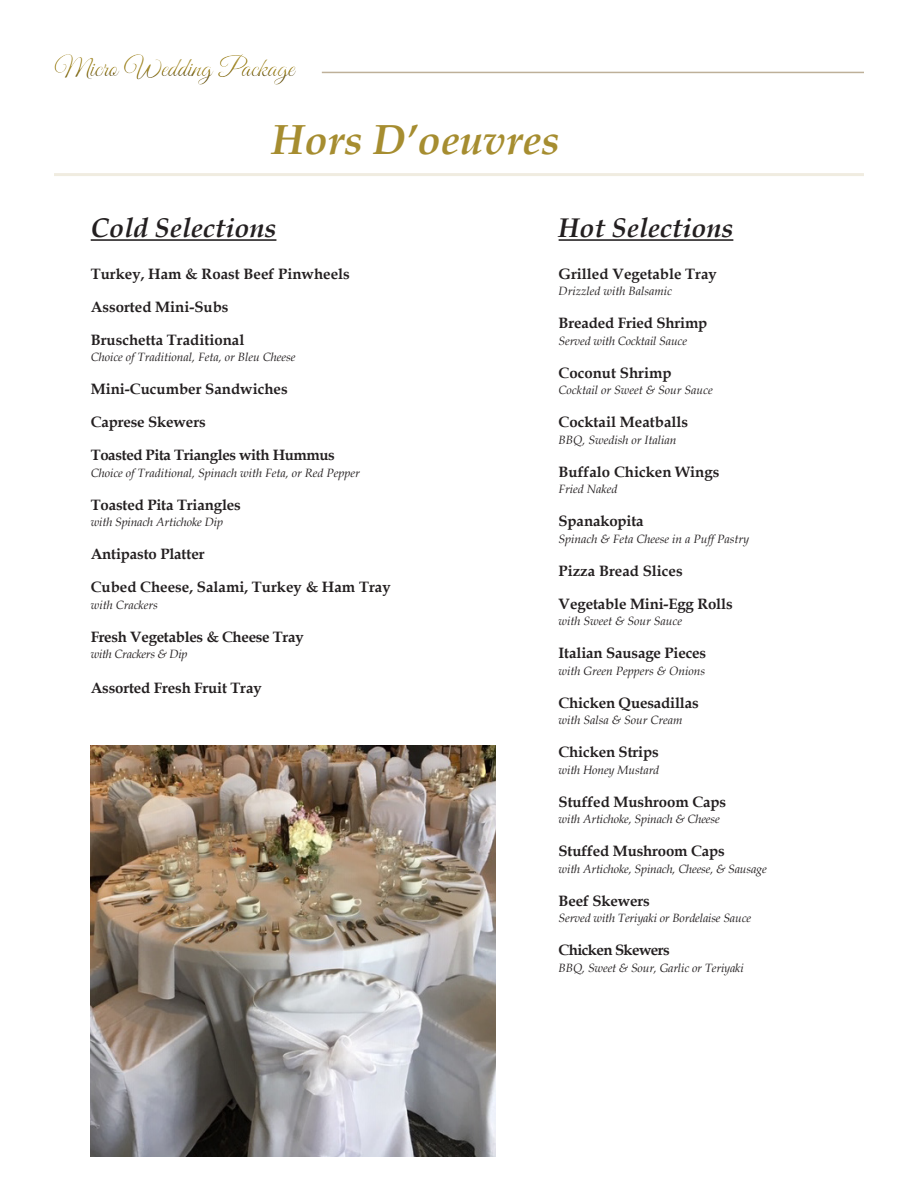
<style>
.page{position:relative;width:918px;height:1188px;background:#fff}
.page>*{position:absolute;margin:0;border:0;box-sizing:border-box;transform-origin:0 0}
.t1{font:italic 700 42px "Book Antiqua";color:#a68d30}
.t2{font:italic 700 27px "Book Antiqua";color:#231f20}
.t3{font:27px "Great Vibes";color:#a68d30}
.t4{font:700 15px "Book Antiqua";letter-spacing:-.01em;color:#231f20}
.t5{font:700 15px "Book Antiqua";letter-spacing:-.04em;color:#231f20}
.t6{font:italic 12px "Book Antiqua";color:#231f20}
.t7{font:italic 12px "Book Antiqua";letter-spacing:-.02em;color:#231f20}
</style>
<div class="page">
<hr style="left:54px;top:173px;width:810px;height:3px;background:#9e8435">
<hr style="left:322px;top:72px;width:542px;height:1px;background:#beb099">
<hr style="left:91px;top:239px;width:185px;height:2px;background:#231f20">
<hr style="left:559px;top:239px;width:174px;height:2px;background:#231f20">
<img style="left:91px;top:745px;width:405px;height:412px">
<h2 class="t3" style="left:54px;top:53px;width:242px">Micro Wedding Package</h2>
<p class="t1" style="left:272px;top:111px;width:290px">Hors D’oeuvres</p>
<p class="t2" style="left:91px;top:209px;width:187px">Cold Selections</p>
<p class="t4" style="left:91px;top:263px;width:261px">Turkey, Ham &amp; Roast Beef Pinwheels</p>
<p class="t4" style="left:91px;top:296px;width:139px">Assorted Mini-Subs</p>
<p class="t4" style="left:91px;top:329px;width:155px">Bruschetta Traditional</p>
<p class="t6" style="left:91px;top:349px;width:206px">Choice of Traditional, Feta, or Bleu Cheese</p>
<p class="t4" style="left:91px;top:379px;width:199px">Mini-Cucumber Sandwiches</p>
<p class="t4" style="left:91px;top:412px;width:116px">Caprese Skewers</p>
<p class="t4" style="left:91px;top:445px;width:246px">Toasted Pita Triangles with Hummus</p>
<p class="t6" style="left:91px;top:464px;width:271px">Choice of Traditional, Spinach with Feta, or Red Pepper</p>
<p class="t4" style="left:91px;top:494px;width:152px">Toasted Pita Triangles</p>
<p class="t6" style="left:91px;top:514px;width:134px">with Spinach Artichoke Dip</p>
<p class="t4" style="left:91px;top:544px;width:115px">Antipasto Platter</p>
<p class="t4" style="left:91px;top:577px;width:301px">Cubed Cheese, Salami, Turkey &amp; Ham Tray</p>
<p class="t6" style="left:91px;top:596px;width:69px">with Crackers</p>
<p class="t4" style="left:91px;top:626px;width:214px">Fresh Vegetables &amp; Cheese Tray</p>
<p class="t7" style="left:91px;top:646px;width:98px">with Crackers &amp; Dip</p>
<p class="t4" style="left:91px;top:677px;width:172px">Assorted Fresh Fruit Tray</p>
<p class="t2" style="left:559px;top:209px;width:176px">Hot Selections</p>
<p class="t4" style="left:559px;top:263px;width:160px">Grilled Vegetable Tray</p>
<p class="t6" style="left:559px;top:283px;width:115px">Drizzled with Balsamic</p>
<p class="t4" style="left:559px;top:313px;width:150px">Breaded Fried Shrimp</p>
<p class="t6" style="left:559px;top:332px;width:130px">Served with Cocktail Sauce</p>
<p class="t4" style="left:559px;top:362px;width:114px">Coconut Shrimp</p>
<p class="t6" style="left:559px;top:382px;width:156px">Cocktail or Sweet &amp; Sour Sauce</p>
<p class="t4" style="left:559px;top:412px;width:131px">Cocktail Meatballs</p>
<p class="t6" style="left:559px;top:431px;width:119px">BBQ, Swedish or Italian</p>
<p class="t4" style="left:559px;top:461px;width:162px">Buffalo Chicken Wings</p>
<p class="t6" style="left:559px;top:481px;width:61px">Fried Naked</p>
<p class="t4" style="left:559px;top:511px;width:87px">Spanakopita</p>
<p class="t6" style="left:559px;top:530px;width:192px">Spinach &amp; Feta Cheese in a Puff Pastry</p>
<p class="t4" style="left:559px;top:560px;width:126px">Pizza Bread Slices</p>
<p class="t4" style="left:559px;top:593px;width:176px">Vegetable Mini-Egg Rolls</p>
<p class="t6" style="left:559px;top:613px;width:125px">with Sweet &amp; Sour Sauce</p>
<p class="t4" style="left:559px;top:643px;width:149px">Italian Sausage Pieces</p>
<p class="t6" style="left:559px;top:662px;width:148px">with Green Peppers &amp; Onions</p>
<p class="t4" style="left:559px;top:692px;width:142px">Chicken Quesadillas</p>
<p class="t6" style="left:559px;top:712px;width:126px">with Salsa &amp; Sour Cream</p>
<p class="t4" style="left:559px;top:742px;width:102px">Chicken Strips</p>
<p class="t6" style="left:559px;top:761px;width:102px">with Honey Mustard</p>
<p class="t4" style="left:559px;top:791px;width:169px">Stuffed Mushroom Caps</p>
<p class="t6" style="left:559px;top:811px;width:163px">with Artichoke, Spinach &amp; Cheese</p>
<p class="t4" style="left:559px;top:841px;width:168px">Stuffed Mushroom Caps</p>
<p class="t6" style="left:559px;top:860px;width:210px">with Artichoke, Spinach, Cheese, &amp; Sausage</p>
<p class="t4" style="left:559px;top:890px;width:93px">Beef Skewers</p>
<p class="t6" style="left:559px;top:910px;width:194px">Served with Teriyaki or Bordelaise Sauce</p>
<p class="t5" style="left:559px;top:940px;width:113px">Chicken Skewers</p>
<p class="t6" style="left:559px;top:959px;width:187px">BBQ, Sweet &amp; Sour, Garlic or Teriyaki</p>
</div>
